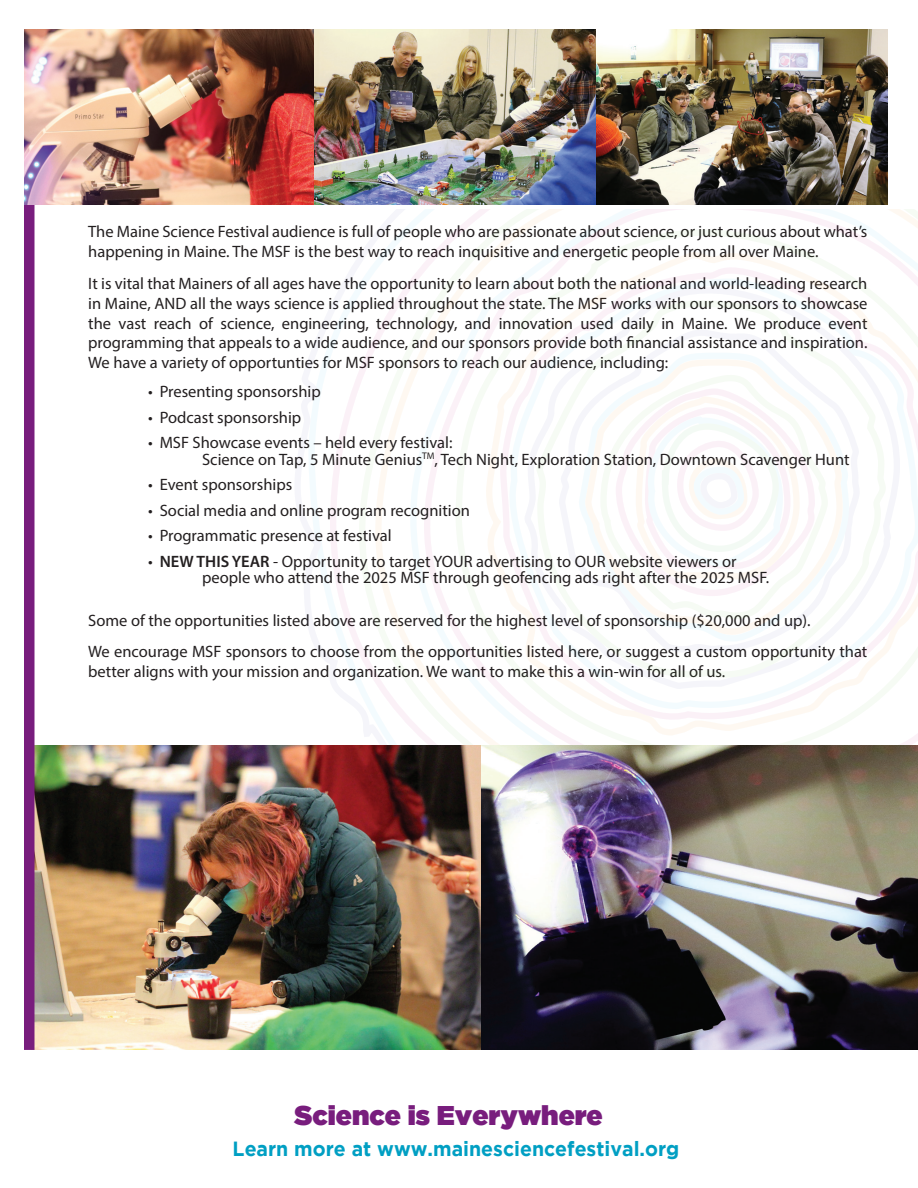
<style>
.page{position:relative;width:918px;height:1188px;background:#fff}
.page>*{position:absolute;margin:0;border:0;box-sizing:border-box;transform-origin:0 0}
.t1{font:27px "Gotham Ultra";color:#781d7d}
.t2{font:700 20.4px "Gotham";color:#009fc3;scale:.95 1}
.t3{font:16.5px/19.8px "Myriad Pro";color:#231f20}
.s1{font-weight:600}
</style>
<div class="page">
<svg style="left:309px;top:210px;width:609px;height:535px"></svg>
<img style="left:34px;top:745px;width:884px;height:305px">
<div style="left:24px;top:200px;width:10px;height:850px;background:#781d7d"></div>
<img style="left:24px;top:29px;width:864px;height:176px">
<p class="t3" style="left:88px;top:222px;width:781px">The Maine Science Festival audience is full of people who are passionate about science, or just curious about what’s happening in Maine. The MSF is the best way to reach inquisitive and energetic people from all over Maine.</p>
<p class="t3" style="left:88px;top:273px;width:781px;text-align:justify">It is vital that Mainers of all ages have the opportunity to learn about both the national and world-leading research in Maine, AND all the ways science is applied throughout the state. The MSF works with our sponsors to showcase the vast reach of science, engineering, technology, and innovation used daily in Maine. We produce event programming that appeals to a wide audience, and our sponsors provide both financial assistance and inspiration.<br>We have a variety of opportunties for MSF sponsors to reach our audience, including:</p>
<p class="t3" style="left:148px;top:382px;width:174px">• Presenting sponsorship</p>
<p class="t3" style="left:148px;top:407px;width:155px">• Podcast sponsorship</p>
<p class="t3" style="left:202px;top:434px;width:649px;line-height:16.5px;text-indent:-54px">• MSF Showcase events – held every festival:<br>Science on Tap, 5 Minute Genius<sup>TM</sup>, Tech Night, Exploration Station, Downtown Scavenger Hunt</p>
<p class="t3" style="left:148px;top:475px;width:146px">• Event sponsorships</p>
<p class="t3" style="left:148px;top:500px;width:323px">• Social media and online program recognition</p>
<p class="t3" style="left:148px;top:526px;width:245px">• Programmatic presence at festival</p>
<p class="t3" style="left:202px;top:553px;width:569px;line-height:16.5px;text-indent:-54px">• <span class="s1">NEW THIS YEAR</span> - Opportunity to target YOUR advertising to OUR website viewers or people who attend the 2025 MSF through geofencing ads right after the 2025 MSF.</p>
<p class="t3" style="left:88px;top:604px;width:781px;line-height:31.8px">Some of the opportunities listed above are reserved for the highest level of sponsorship ($20,000 and up).<br>We encourage MSF sponsors to choose from the opportunities listed here, or suggest a custom opportunity that</p>
<p class="t3" style="left:88px;top:661px;width:639px">better aligns with your mission and organization. We want to make this a win-win for all of us.</p>
<h1 class="t1" style="left:295px;top:1100px;width:310px">Science is Everywhere</h1>
<p class="t2" style="left:233px;top:1137px;width:472px">Learn more at www.mainesciencefestival.org</p>
</div>
